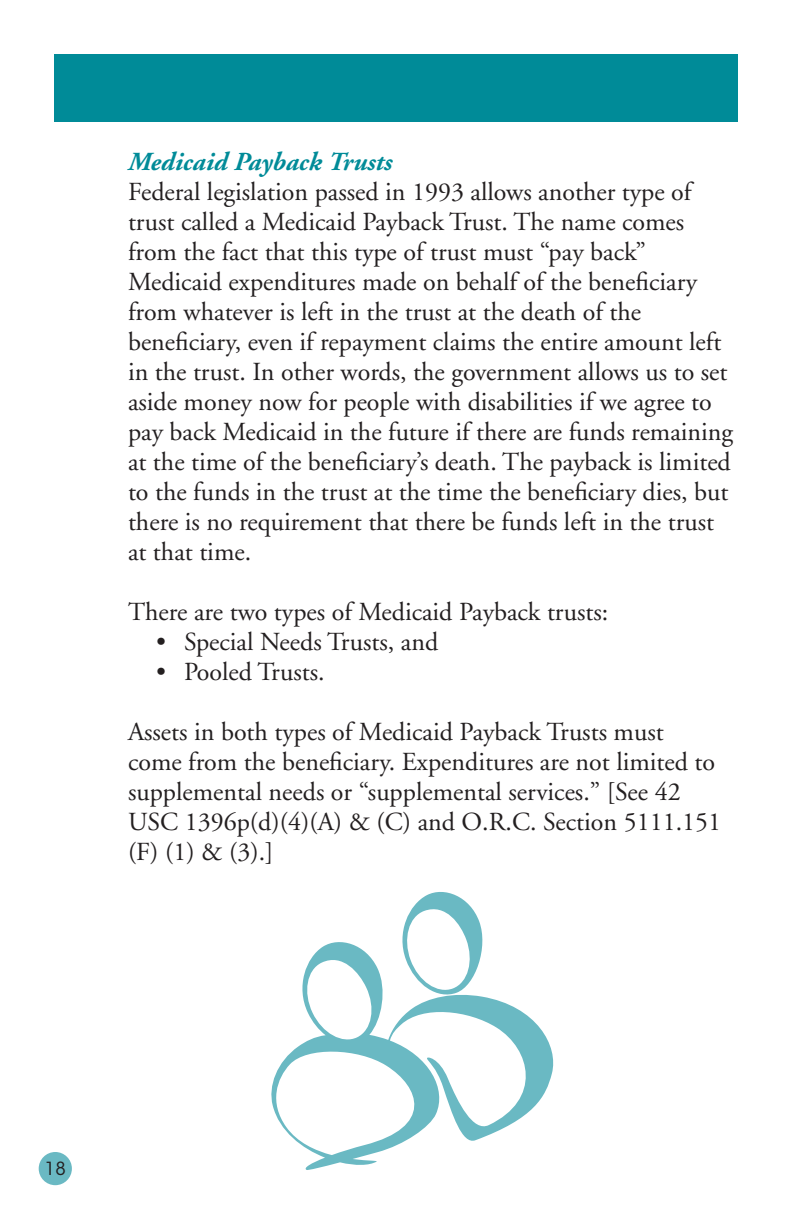
<style>
.page{position:relative;width:792px;height:1224px;background:#fff}
.page>*{position:absolute;margin:0;border:0;box-sizing:border-box;transform-origin:0 0}
.t1{font:26px/30px "Adobe Garamond";color:#231f20}
.t2{font:italic 700 26px "Adobe Garamond";color:#008b98}
.t3{font:18px "ITC Avant Garde Std";color:#231f20}
</style>
<div class="page">
<div style="left:39px;top:1152px;width:33px;height:33px;background:#6ab9c3;border-radius:50%"></div>
<div style="left:54px;top:54px;width:684px;height:68px;background:#008b98"></div>
<svg style="left:271px;top:892px;width:283px;height:278px"></svg>
<p class="t2" style="left:128px;top:148px;width:266px">Medicaid Payback Trusts</p>
<p class="t1" style="left:128px;top:178px;width:607px">Federal legislation passed in 1993 allows another type of trust called a Medicaid Payback Trust. The name comes from the fact that this type of trust must “pay back” Medicaid expenditures made on behalf of the beneficiary from whatever is left in the trust at the death of the beneficiary, even if repayment claims the entire amount left in the trust. In other words, the government allows us to set aside money now for people with disabilities if we agree to pay back Medicaid in the future if there are funds remaining at the time of the beneficiary’s death. The payback is limited to the funds in the trust at the time the beneficiary dies, but there is no requirement that there be funds left in the trust at that time.</p>
<p class="t1" style="left:128px;top:598px;width:482px">There are two types of Medicaid Payback trusts:</p>
<p class="t1" style="left:156px;top:628px;width:284px">• Special Needs Trusts, and</p>
<p class="t1" style="left:156px;top:658px;width:170px">• Pooled Trusts.</p>
<p class="t1" style="left:128px;top:718px;width:589px">Assets in both types of Medicaid Payback Trusts must come from the beneficiary. Expenditures are not limited to supplemental needs or “supplemental services.” [See 42</p>
<p class="t1" style="left:128px;top:808px;width:595px">USC 1396p(d)(4)(A) &amp; (C) and O.R.C. Section 5111.151 (F) (1) &amp; (3).]</p>
<p class="t3" style="left:45px;top:1158px;width:22px">18</p>
</div>
